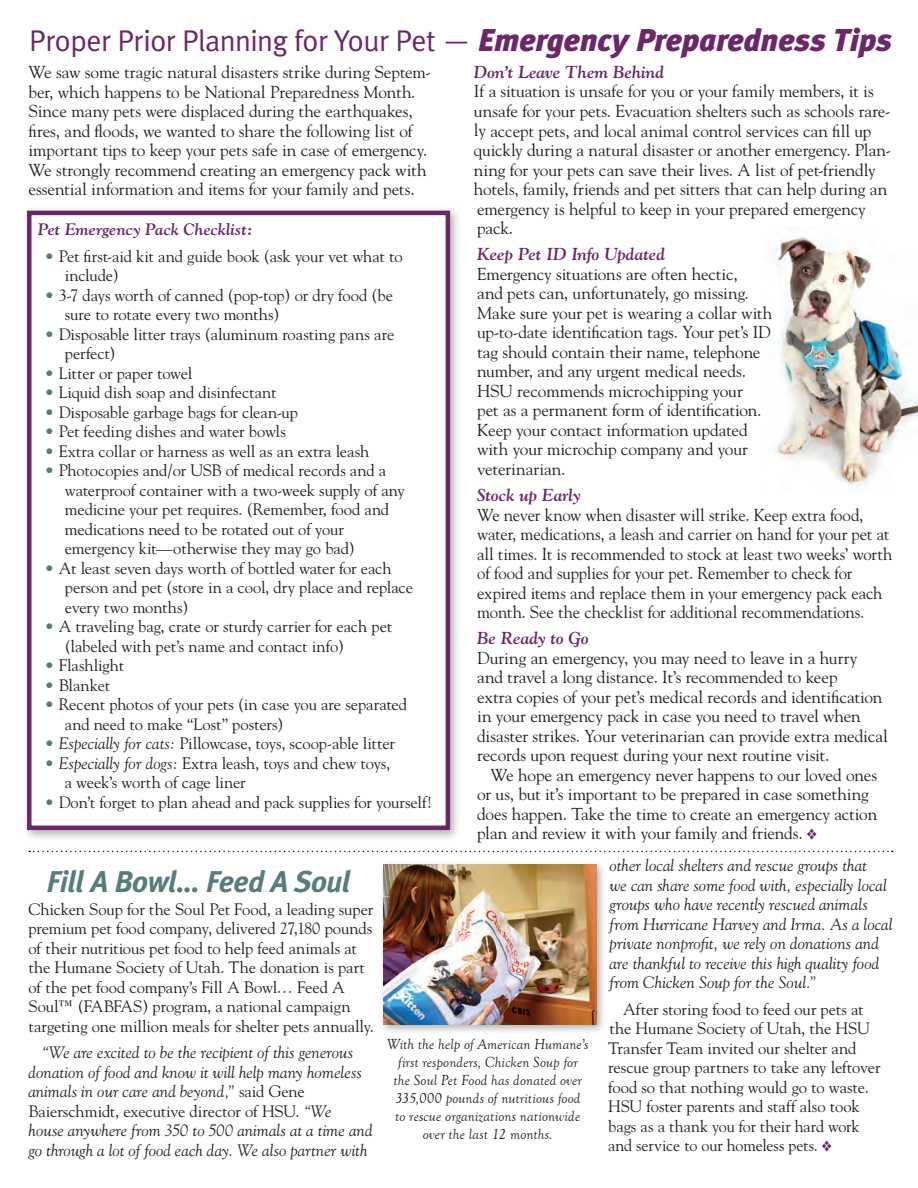
<style>
.page{position:relative;width:918px;height:1188px;background:#fff}
.page>*{position:absolute;margin:0;border:0;box-sizing:border-box;transform-origin:0 0}
.t1{font:30px "Meta Plus Lining Normal";letter-spacing:-.02em;color:#6c276a}
.t2{font:italic 700 30px "Meta Plus Lining";letter-spacing:-.025em;color:#587b7c}
.t3{font:17.25px/19.5px "Goudy";letter-spacing:-.01em;color:#231f20}
.t4{font:italic 700 17.25px "Goudy";letter-spacing:-.005em;color:#6c276a}
.t5{font:16.5px/19.5px "Goudy";letter-spacing:-.005em;color:#231f20}
.t6{font:italic 16.5px/19.5px "Goudy";letter-spacing:.005em;color:#231f20}
.t7{font:italic 700 16.5px "Goudy";letter-spacing:-.005em;color:#6c276a}
.t8{font:italic 15px/18px "Goudy Old Style T";letter-spacing:.005em;color:#231f20;text-align:center}
.s1{font-family:"Meta Plus Lining";font-weight:900;font-style:italic;font-size:31.5px}
.s2{color:#6c276a}
.s3{color:#587b7c}
.s4{font-style:italic}
.s5{font-style:normal}
</style>
<div class="page">
<img style="left:772px;top:237px;width:146px;height:249px">
<svg style="left:29px;top:851px;width:864px;height:1px"></svg>
<div style="left:22px;top:206px;width:440px;height:635px;background:#231f20;opacity:.35"></div>
<div style="left:27px;top:211px;width:423px;height:619px;background:#fff;border:4px solid #6c276a"></div>
<div style="left:379px;top:860px;width:227px;height:176px;background:#231f20;opacity:.35"></div>
<img style="left:384px;top:864px;width:212px;height:161px">
<p class="t1" style="left:29px;top:23px;width:864px">Proper Prior Planning for Your Pet — <span class="s1">Emergency Preparedness Tips</span></p>
<p class="t3" style="left:28px;top:62px;width:404px">We saw some tragic natural disasters strike during Septem&shy;ber, which happens to be National Preparedness Month.<br>Since many pets were displaced during the earthquakes, fires, and floods, we wanted to share the following list of important tips to keep your pets safe in case of emergency.<br>We strongly recommend creating an emergency pack with essential information and items for your family and pets.</p>
<p class="t4" style="left:474px;top:61px;width:192px">Don’t Leave Them Behind</p>
<p class="t3" style="left:474px;top:81px;width:419px">If a situation is unsafe for you or your family members, it is unsafe for your pets. Evacuation shelters such as schools rare&shy;ly accept pets, and local animal control services can fill up quickly during a natural disaster or another emergency. Plan&shy;ning for your pets can save their lives. A list of pet-friendly hotels, family, friends and pet sitters that can help during an emergency is helpful to keep in your prepared emergency pack.</p>
<p class="t4" style="left:477px;top:244px;width:189px">Keep Pet ID Info Updated</p>
<p class="t3" style="left:477px;top:264px;width:297px">Emergency situations are often hectic,<br>and pets can, unfortunately, go missing.<br>Make sure your pet is wearing a collar with up-to-date identification tags. Your pet’s ID tag should contain their name, telephone number, and any urgent medical needs.<br>HSU recommends microchipping your<br>pet as a permanent form of identification.<br>Keep your contact information updated with your microchip company and your veterinarian.</p>
<p class="t4" style="left:477px;top:484px;width:105px">Stock up Early</p>
<p class="t3" style="left:477px;top:504px;width:417px">We never know when disaster will strike. Keep extra food, water, medications, a leash and carrier on hand for your pet at all times. It is recommended to stock at least two weeks’ worth of food and supplies for your pet. Remember to check for expired items and replace them in your emergency pack each month. See the checklist for additional recommendations.</p>
<p class="t4" style="left:477px;top:628px;width:113px">Be Ready to Go</p>
<p class="t3" style="left:477px;top:648px;width:412px">During an emergency, you may need to leave in a hurry<br>and travel a long distance. It’s recommended to keep<br>extra copies of your pet’s medical records and identification in your emergency pack in case you need to travel when disaster strikes. Your veterinarian can provide extra medical records upon request during your next routine visit.</p>
<p class="t3" style="left:477px;top:764px;width:402px;text-indent:14px">We hope an emergency never happens to our loved ones or us, but it’s important to be prepared in case something does happen. Take the time to create an emergency action plan and review it with your family and friends. <span class="s2">❖</span></p>
<p class="t7" style="left:38px;top:219px;width:216px">Pet Emergency Pack Checklist:</p>
<p class="t5" style="left:65px;top:246px;width:339px;text-indent:-20px"><span class="s3">•</span> Pet first-aid kit and guide book (ask your vet what to include)</p>
<p class="t5" style="left:65px;top:285px;width:330px;text-indent:-20px"><span class="s3">•</span> 3-7 days worth of canned (pop-top) or dry food (be sure to rotate every two months)</p>
<p class="t5" style="left:65px;top:324px;width:331px;text-indent:-20px"><span class="s3">•</span> Disposable litter trays (aluminum roasting pans are perfect)</p>
<p class="t5" style="left:45px;top:363px;width:149px"><span class="s3">•</span> Litter or paper towel</p>
<p class="t5" style="left:45px;top:382px;width:234px"><span class="s3">•</span> Liquid dish soap and disinfectant</p>
<p class="t5" style="left:45px;top:402px;width:255px"><span class="s3">•</span> Disposable garbage bags for clean-up</p>
<p class="t5" style="left:45px;top:421px;width:243px"><span class="s3">•</span> Pet feeding dishes and water bowls</p>
<p class="t5" style="left:45px;top:441px;width:326px"><span class="s3">•</span> Extra collar or harness as well as an extra leash</p>
<p class="t5" style="left:65px;top:460px;width:342px;text-indent:-20px"><span class="s3">•</span> Photocopies and/or USB of medical records and a waterproof container with a two-week supply of any medicine your pet requires. (Remember, food and medications need to be rotated out of your emergency kit—otherwise they may go bad)</p>
<p class="t5" style="left:65px;top:558px;width:350px;text-indent:-20px"><span class="s3">•</span> At least seven days worth of bottled water for each person and pet (store in a cool, dry place and replace every two months)</p>
<p class="t5" style="left:65px;top:616px;width:329px;text-indent:-20px"><span class="s3">•</span> A traveling bag, crate or sturdy carrier for each pet (labeled with pet’s name and contact info)</p>
<p class="t5" style="left:45px;top:655px;width:81px"><span class="s3">•</span> Flashlight</p>
<p class="t5" style="left:45px;top:675px;width:67px"><span class="s3">•</span> Blanket</p>
<p class="t5" style="left:65px;top:694px;width:344px;text-indent:-20px"><span class="s3">•</span> Recent photos of your pets (in case you are separated and need to make “Lost” posters)</p>
<p class="t5" style="left:45px;top:733px;width:352px"><span class="s3">•</span> <span class="s4">Especially for cats:</span> Pillowcase, toys, scoop-able litter</p>
<p class="t5" style="left:65px;top:753px;width:327px;text-indent:-20px"><span class="s3">•</span> <span class="s4">Especially for dogs:</span> Extra leash, toys and chew toys, a week’s worth of cage liner</p>
<p class="t5" style="left:45px;top:792px;width:389px"><span class="s3">•</span> Don’t forget to plan ahead and pack supplies for yourself!</p>
<p class="t2" style="left:46px;top:864px;width:306px">Fill A Bowl... Feed A Soul</p>
<p class="t5" style="left:28px;top:899px;width:347px">Chicken Soup for the Soul Pet Food, a leading super premium pet food company, delivered 27,180 pounds of their nutritious pet food to help feed animals at the Humane Society of Utah. The donation is part of the pet food company’s Fill A Bowl… Feed A Soul™ (FABFAS) program, a national campaign targeting one million meals for shelter pets annually.</p>
<p class="t6" style="left:28px;top:1042px;width:345px;text-indent:13px">“We are excited to be the recipient of this generous donation of food and know it will help many homeless animals in our care and beyond,” <span class="s5">said Gene Baierschmidt, executive director of HSU.</span> “We<br>house anywhere from 350 to 500 animals at a time and go through a lot of food each day. We also partner with</p>
<p class="t8" style="left:387px;top:1035px;width:203px">With the help of American Humane’s first responders, Chicken Soup for<br>the Soul Pet Food has donated over<br>335,000 pounds of nutritious food<br>to rescue organizations nationwide over the last 12 months.</p>
<p class="t6" style="left:610px;top:856px;width:284px">other local shelters and rescue groups that<br>we can share some food with, especially local groups who have recently rescued animals from Hurricane Harvey and Irma. As a local private nonprofit, we rely on donations and are thankful to receive this high quality food from Chicken Soup for the Soul.”</p>
<p class="t5" style="left:608px;top:999px;width:274px;text-indent:15px">After storing food to feed our pets at the Humane Society of Utah, the HSU Transfer Team invited our shelter and rescue group partners to take any leftover food so that nothing would go to waste.<br>HSU foster parents and staff also took bags as a thank you for their hard work and service to our homeless pets. <span class="s2">❖</span></p>
</div>
